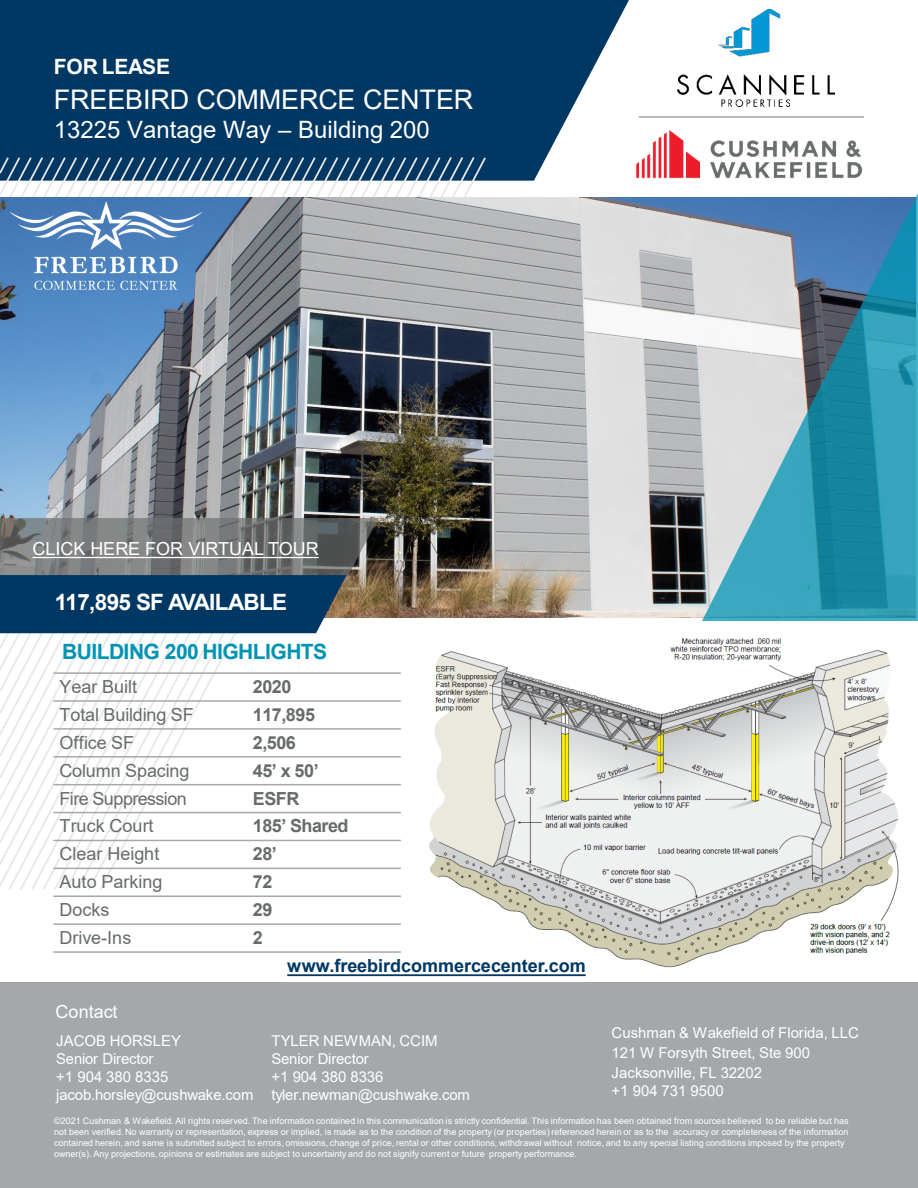
<style>
.page{position:relative;width:918px;height:1188px;background:#fff}
.page>*{position:absolute;margin:0;border:0;box-sizing:border-box;transform-origin:0 0}
.t1{font:27px "Arial";letter-spacing:-.005em;color:#fff}
.t2{font:24px "Arial";color:#fff}
.t3{font:700 22.5px "Arial";letter-spacing:-.03em;color:#fff}
.t4{font:700 21px "Arial";letter-spacing:-.03em;color:#0094b4}
.t5{font:700 21px "Arial";letter-spacing:-.015em;color:#fff}
.t6{font:18px "Arial";letter-spacing:-.005em;color:#676b6b}
.t7{font:700 18px "Arial";letter-spacing:-.025em;color:#676b6b}
.t8{font:18px "Arial";color:#fff}
.t9{font:700 18px "Arial";color:#003763}
.t10{font:18px "Arial";letter-spacing:-.03em;color:#676b6b}
.t11{font:15px/18px "Arial";color:#fff}
.t12{font:9px/10.8px "Arial";letter-spacing:.005em;color:#fff}
</style>
<div class="page">
<svg style="left:0;top:0;width:629px;height:181px;background:#12456e"></svg>
<div style="left:0;top:983px;width:918px;height:205px;background:#a4a8ab"></div>
<svg style="left:0;top:155px;width:385px;height:733px"></svg>
<svg style="left:0;top:155px;width:147px;height:43px"></svg>
<img style="left:678px;top:9px;width:156px;height:98px">
<img style="left:607px;top:111px;width:255px;height:87px">
<img style="left:0;top:198px;width:702px;height:419px">
<svg style="left:702px;top:193px;width:216px;height:428px;background:#68a6bb"></svg>
<hr style="left:53px;top:700px;width:348px;height:2px;background:#a8a8aa">
<hr style="left:53px;top:728px;width:348px;height:2px;background:#a8a8aa">
<hr style="left:53px;top:756px;width:348px;height:2px;background:#a8a8aa">
<hr style="left:53px;top:784px;width:348px;height:1px;background:#a8a8aa">
<hr style="left:53px;top:812px;width:348px;height:1px;background:#a8a8aa">
<hr style="left:53px;top:840px;width:348px;height:1px;background:#a8a8aa">
<hr style="left:53px;top:868px;width:348px;height:1px;background:#a8a8aa">
<hr style="left:53px;top:896px;width:348px;height:1px;background:#a8a8aa">
<hr style="left:53px;top:923px;width:348px;height:2px;background:#a8a8aa">
<hr style="left:53px;top:672px;width:348px;height:2px;background:#a8a8aa">
<hr style="left:53px;top:951px;width:348px;height:2px;background:#a8a8aa">
<svg style="left:0;top:518px;width:379px;height:115px;background:#455d6f"></svg>
<img style="left:429px;top:638px;width:470px;height:330px">
<img style="left:10px;top:202px;width:192px;height:87px">
<svg style="left:287px;top:974px;width:299px;height:2px"></svg>
<hr style="left:639px;top:116px;width:225px;height:2px;background:#7f7f7f">
<h3 class="t5" style="left:54px;top:52px;width:118px">FOR LEASE</h3>
<h1 class="t1" style="left:54px;top:81px;width:421px">FREEBIRD COMMERCE CENTER</h1>
<h2 class="t2" style="left:54px;top:113px;width:377px">13225 Vantage Way – Building 200</h2>
<p class="t8" style="left:32px;top:536px;width:288px">CLICK HERE FOR VIRTUAL TOUR</p>
<p class="t3" style="left:55px;top:586px;width:234px">117,895 SF AVAILABLE</p>
<p class="t4" style="left:62px;top:637px;width:266px">BUILDING 200 HIGHLIGHTS</p>
<p class="t6" style="left:60px;top:674px;width:79px">Year Built</p>
<p class="t7" style="left:253px;top:674px;width:40px">2020</p>
<p class="t6" style="left:60px;top:702px;width:136px">Total Building SF</p>
<p class="t7" style="left:253px;top:702px;width:64px">117,895</p>
<p class="t6" style="left:60px;top:730px;width:76px">Office SF</p>
<p class="t7" style="left:253px;top:730px;width:45px">2,506</p>
<p class="t6" style="left:60px;top:758px;width:131px">Column Spacing</p>
<p class="t7" style="left:253px;top:758px;width:67px">45’ x 50’</p>
<p class="t10" style="left:60px;top:786px;width:129px">Fire Suppression</p>
<p class="t7" style="left:253px;top:786px;width:48px">ESFR</p>
<p class="t6" style="left:60px;top:814px;width:96px">Truck Court</p>
<p class="t7" style="left:253px;top:813px;width:97px">185’ Shared</p>
<p class="t6" style="left:60px;top:842px;width:101px">Clear Height</p>
<p class="t7" style="left:253px;top:841px;width:26px">28’</p>
<p class="t6" style="left:60px;top:870px;width:105px">Auto Parking</p>
<p class="t7" style="left:253px;top:869px;width:21px">72</p>
<p class="t6" style="left:60px;top:897px;width:52px">Docks</p>
<p class="t7" style="left:253px;top:897px;width:21px">29</p>
<p class="t6" style="left:60px;top:925px;width:73px">Drive-Ins</p>
<p class="t7" style="left:253px;top:925px;width:12px">2</p>
<h3 class="t8" style="left:56px;top:1000px;width:63px">Contact</h3>
<p class="t9" style="left:287px;top:953px;width:300px">www.freebirdcommercecenter.com</p>
<h3 class="t11" style="left:271px;top:1031px;width:200px">TYLER NEWMAN, CCIM<br>Senior Director<br>+1 904 380 8336 tyler.newman@cushwake.com</h3>
<h3 class="t11" style="left:612px;top:1023px;width:249px;line-height:19.5px">Cushman &amp; Wakefield of Florida, LLC<br>121 W Forsyth Street, Ste 900<br>Jacksonville, FL 32202</h3>
<h3 class="t11" style="left:56px;top:1032px;width:199px">JACOB HORSLEY<br>Senior Director<br>+1 904 380 8335 jacob.horsley@cushwake.com</h3>
<p class="t12" style="left:54px;top:1116px;width:796px">©2021 Cushman &amp; Wakefield. All rights reserved. The information contained in this communication is strictly confidential. This information has been obtained from sources believed to be reliable but has not been verified. No warranty or representation, express or implied, is made as to the condition of the property (or properties) referenced herein or as to the accuracy or completeness of the information contained herein, and same is submitted subject to errors, omissions, change of price, rental or other conditions, withdrawal without notice, and to any special listing conditions imposed by the property owner(s). Any projections, opinions or estimates are subject to uncertainty and do not signify current or future property performance.</p>
<h3 class="t11" style="left:612px;top:1081px;width:114px">+1 904 731 9500</h3>
</div>
